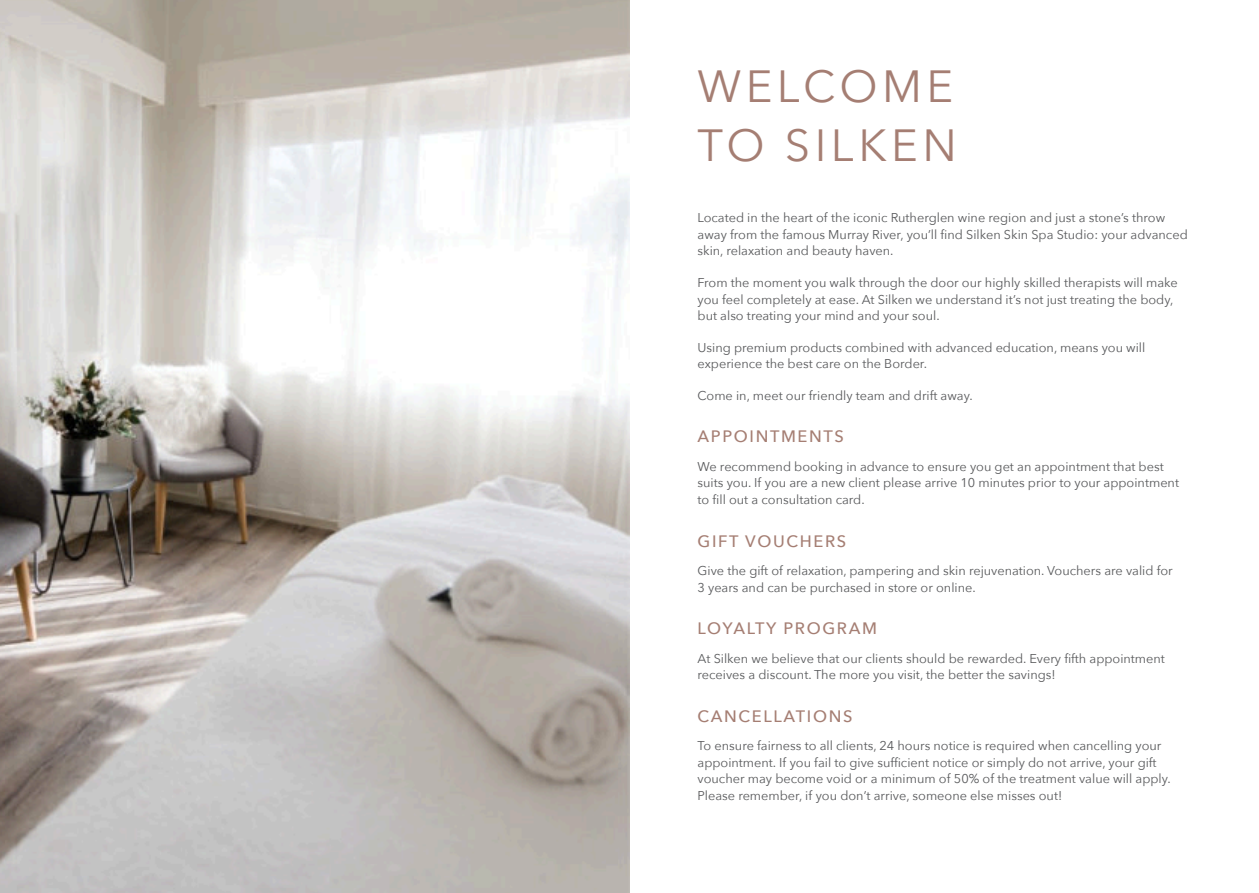
<style>
.page{position:relative;width:1259px;height:893px;background:#fff}
.page>*{position:absolute;margin:0;border:0;box-sizing:border-box;transform-origin:0 0}
.t1{font:45px "Avenir Next";letter-spacing:.1em;color:#a57e73}
.t2{font:500 16.5px "Avenir Next";letter-spacing:.1em;color:#a57e73}
.t3{font:12.75px "Avenir Next";color:#58595b}
</style>
<div class="page">
<img style="left:0;top:0;width:629px;height:893px">
<p class="t1" style="left:697px;top:57px;width:257px">WELCOME</p>
<p class="t1" style="left:697px;top:116px;width:261px">TO SILKEN</p>
<p class="t3" style="left:697px;top:209px;width:469px">Located in the heart of the iconic Rutherglen wine region and just a stone’s throw</p>
<p class="t3" style="left:697px;top:226px;width:492px">away from the famous Murray River, you’ll find Silken Skin Spa Studio: your advanced</p>
<p class="t3" style="left:697px;top:243px;width:197px">skin, relaxation and beauty haven.</p>
<p class="t3" style="left:697px;top:274px;width:482px">From the moment you walk through the door our highly skilled therapists will make</p>
<p class="t3" style="left:697px;top:291px;width:477px">you feel completely at ease. At Silken we understand it’s not just treating the body,</p>
<p class="t3" style="left:697px;top:307px;width:244px">but also treating your mind and your soul.</p>
<p class="t3" style="left:697px;top:339px;width:449px">Using premium products combined with advanced education, means you will</p>
<p class="t3" style="left:697px;top:356px;width:231px">experience the best care on the Border.</p>
<p class="t3" style="left:697px;top:387px;width:277px">Come in, meet our friendly team and drift away.</p>
<p class="t2" style="left:697px;top:426px;width:148px">APPOINTMENTS</p>
<p class="t3" style="left:697px;top:458px;width:468px">We recommend booking in advance to ensure you get an appointment that best</p>
<p class="t3" style="left:697px;top:475px;width:483px">suits you. If you are a new client please arrive 10 minutes prior to your appointment</p>
<p class="t3" style="left:697px;top:491px;width:169px">to fill out a consultation card.</p>
<p class="t2" style="left:697px;top:530px;width:150px">GIFT VOUCHERS</p>
<p class="t3" style="left:697px;top:562px;width:477px">Give the gift of relaxation, pampering and skin rejuvenation. Vouchers are valid for</p>
<p class="t3" style="left:697px;top:579px;width:280px">3 years and can be purchased in store or online.</p>
<p class="t2" style="left:697px;top:618px;width:181px">LOYALTY PROGRAM</p>
<p class="t3" style="left:697px;top:650px;width:469px">At Silken we believe that our clients should be rewarded. Every fifth appointment</p>
<p class="t3" style="left:697px;top:666px;width:359px">receives a discount. The more you visit, the better the savings!</p>
<p class="t2" style="left:697px;top:705px;width:156px">CANCELLATIONS</p>
<p class="t3" style="left:697px;top:737px;width:465px">To ensure fairness to all clients, 24 hours notice is required when cancelling your</p>
<p class="t3" style="left:697px;top:754px;width:460px">appointment. If you fail to give sufficient notice or simply do not arrive, your gift</p>
<p class="t3" style="left:697px;top:771px;width:475px">voucher may become void or a minimum of 50% of the treatment value will apply.</p>
<p class="t3" style="left:697px;top:787px;width:366px">Please remember, if you don’t arrive, someone else misses out!</p>
</div>
